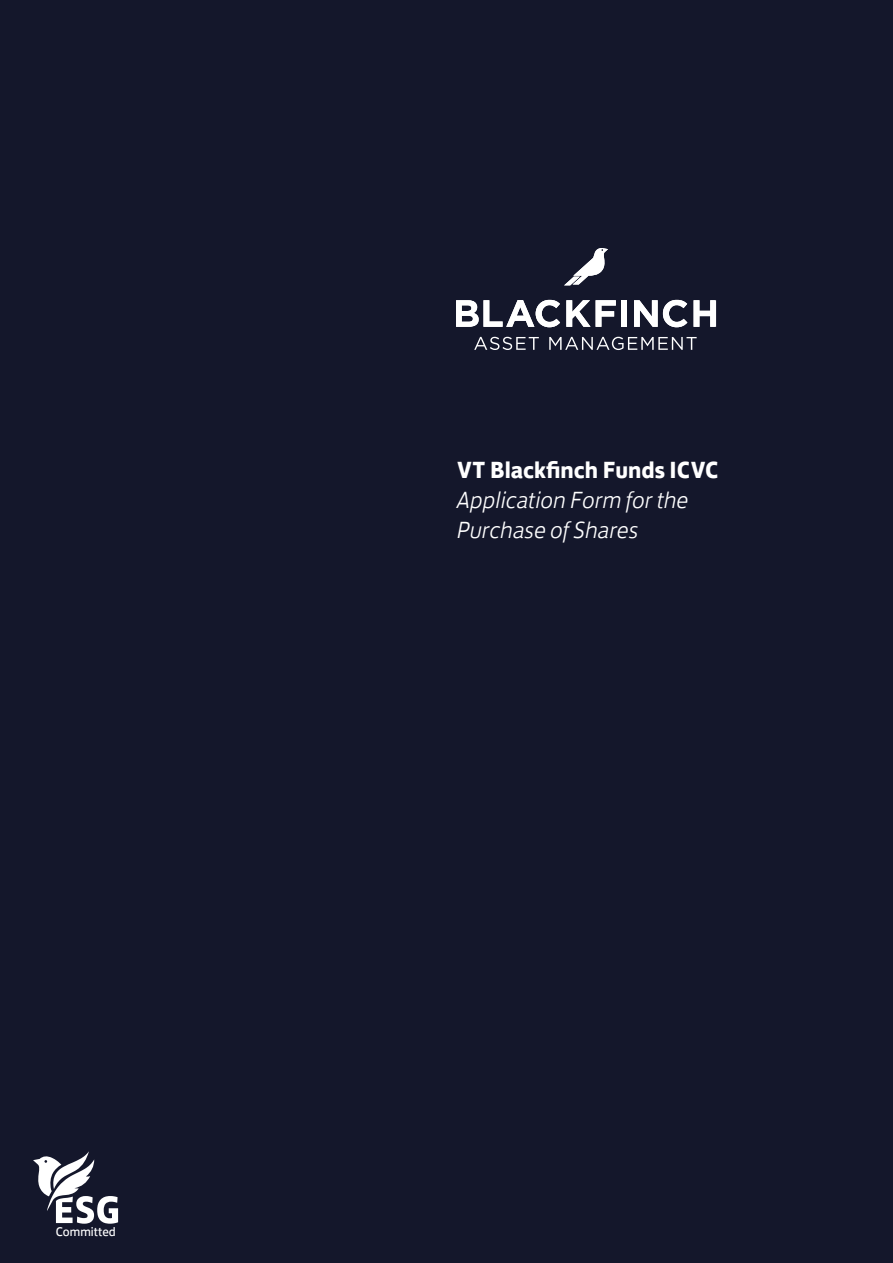
<style>
.page{position:relative;width:893px;height:1263px;background:#14172b}
.page>*{position:absolute;margin:0;border:0;box-sizing:border-box;transform-origin:0 0}
.t1{font:italic 300 24px/30px "FS Jack";color:#fff}
.t2{font:700 24px "FS Jack";color:#fff}
.t3{font:12.9px "FS Jack";color:#fff}
</style>
<div class="page">
<svg style="left:33px;top:1151px;width:86px;height:73px"></svg>
<svg style="left:564px;top:248px;width:44px;height:37px"></svg>
<svg style="left:456px;top:300px;width:104px;height:27px"></svg>
<svg style="left:566px;top:300px;width:50px;height:27px"></svg>
<div style="left:621px;top:300px;width:6px;height:27px;background:#fff"></div>
<svg style="left:634px;top:300px;width:53px;height:27px"></svg>
<svg style="left:694px;top:300px;width:22px;height:27px"></svg>
<svg style="left:474px;top:337px;width:65px;height:13px"></svg>
<svg style="left:549px;top:337px;width:148px;height:13px"></svg>
<p class="t3" style="left:56px;top:1221px;width:61px">Committed</p>
<p class="t2" style="left:457px;top:450px;width:263px">VT Blackfinch Funds ICVC</p>
<p class="t1" style="left:457px;top:483px;width:233px">Application Form for the<br>Purchase of Shares</p>
</div>
